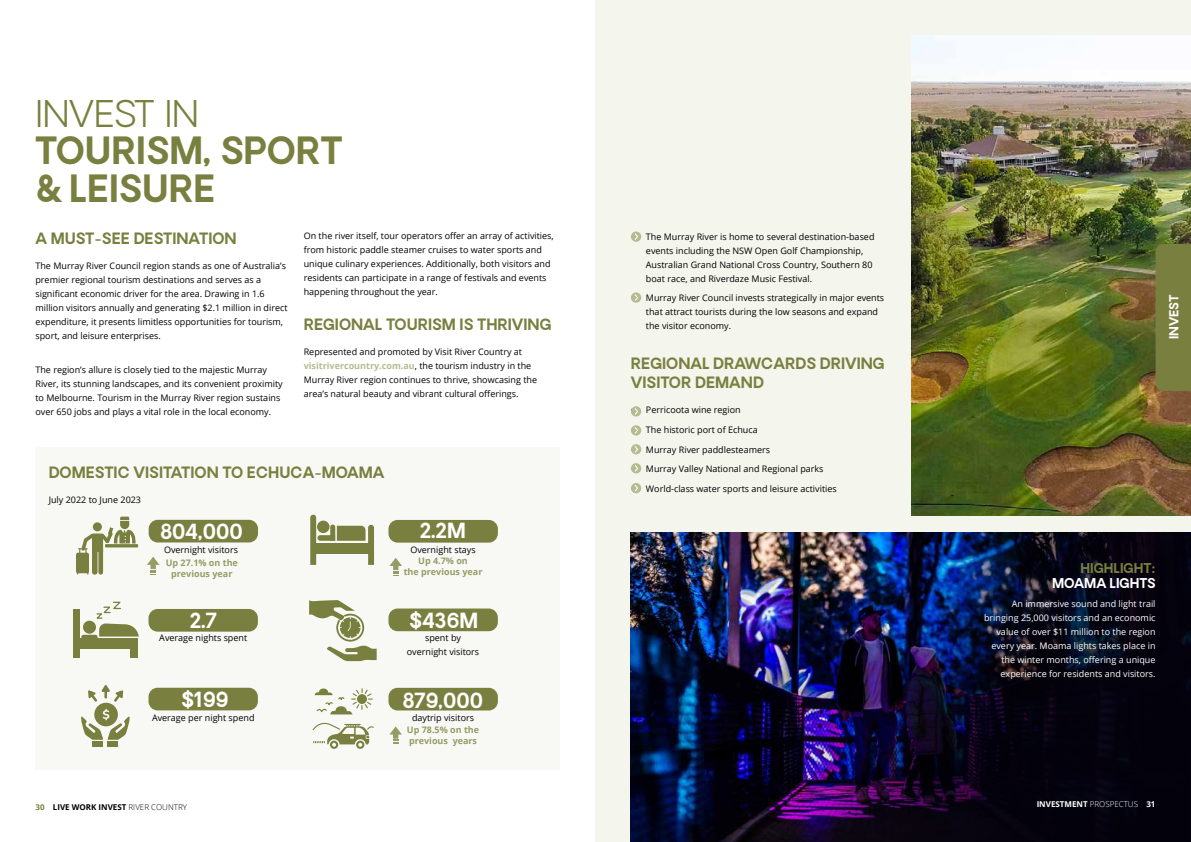
<style>
.page{position:relative;width:1191px;height:842px;background:#fff}
.page>*{position:absolute;margin:0;border:0;box-sizing:border-box;transform-origin:0 0}
.t1{font:700 36px/38px "Oakes Grotesk";color:#79803f}
.t2{font:300 36px "Oakes Grotesk";color:#79803f}
.t3{font:700 20px "Oakes Grotesk";color:#fff}
.t4{font:700 15px/19px "Oakes Grotesk";color:#79803f}
.t5{font:700 13px "Oakes Grotesk";color:#fff}
.t6{font:700 13px "Oakes Grotesk";color:#79803f}
.t7{font:700 12px "Oakes Grotesk";color:#fff}
.t8{font:9px/14px "Open Sans";color:#000}
.t9{font:9px/14px "Open Sans";color:#fff;text-align:right}
.t10{font:700 9px/11px "Open Sans";color:#969c65;text-align:center}
.t11{font:700 8px "Open Sans";color:#000}
.t12{font:700 8px "Open Sans";color:#fff}
.s1{font-weight:700;color:#b6ba91}
.s2{color:#79803f}
.s3{font-weight:300}
</style>
<div class="page">
<div style="left:35px;top:448px;width:525px;height:322px;background:#f8f9f5"></div>
<div style="left:76px;top:553px;width:13px;height:20px;background:#79803f;border-radius:2px"></div>
<svg style="left:77px;top:517px;width:59px;height:58px"></svg>
<hr style="left:105px;top:544px;width:33px;height:3px;background:#79803f">
<svg style="left:147px;top:557px;width:12px;height:18px"></svg>
<div style="left:73px;top:609px;width:7px;height:48px;background:#79803f"></div>
<div style="left:73px;top:638px;width:65px;height:10px;background:#79803f"></div>
<div style="left:130px;top:645px;width:8px;height:12px;background:#79803f"></div>
<div style="left:81px;top:635px;width:17px;height:12px;background:#79803f;border-radius:2px"></div>
<div style="left:83px;top:621px;width:13px;height:13px;background:#79803f;border-radius:50%"></div>
<svg style="left:94px;top:601px;width:45px;height:35px"></svg>
<div style="left:108px;top:741px;width:10px;height:5px;background:#79803f"></div>
<svg style="left:81px;top:685px;width:49px;height:55px"></svg>
<div style="left:93px;top:741px;width:10px;height:5px;background:#79803f"></div>
<svg style="left:310px;top:515px;width:64px;height:50px"></svg>
<svg style="left:309px;top:600px;width:68px;height:61px"></svg>
<svg style="left:312px;top:688px;width:62px;height:61px"></svg>
<svg style="left:389px;top:558px;width:13px;height:18px"></svg>
<svg style="left:389px;top:726px;width:13px;height:18px"></svg>
<div style="left:595px;top:0;width:596px;height:842px;background:#f4f5ed"></div>
<img style="left:631px;top:533px;width:560px;height:309px">
<img style="left:911px;top:35px;width:280px;height:481px">
<div style="left:1155px;top:244px;width:36px;height:147px;background:#79803f"></div>
<div style="left:631px;top:231px;width:10px;height:11px;background:#b6ba91;border-radius:50%"></div>
<svg style="left:633px;top:232px;width:6px;height:8px"></svg>
<div style="left:631px;top:292px;width:10px;height:11px;background:#b6ba91;border-radius:50%"></div>
<svg style="left:633px;top:293px;width:6px;height:8px"></svg>
<div style="left:631px;top:406px;width:10px;height:11px;background:#b6ba91;border-radius:50%"></div>
<svg style="left:633px;top:408px;width:6px;height:8px"></svg>
<div style="left:631px;top:425px;width:10px;height:10px;background:#b6ba91;border-radius:50%"></div>
<svg style="left:633px;top:427px;width:6px;height:8px"></svg>
<svg style="left:631px;top:444px;width:10px;height:10px"></svg>
<svg style="left:633px;top:445px;width:6px;height:9px"></svg>
<svg style="left:631px;top:463px;width:10px;height:10px"></svg>
<svg style="left:633px;top:464px;width:6px;height:8px"></svg>
<svg style="left:631px;top:483px;width:10px;height:10px"></svg>
<svg style="left:633px;top:484px;width:6px;height:8px"></svg>
<div style="left:149px;top:520px;width:109px;height:22px;background:#79803f;border-radius:9px"></div>
<div style="left:148px;top:609px;width:110px;height:23px;background:#79803f;border-radius:9px"></div>
<div style="left:148px;top:688px;width:110px;height:22px;background:#79803f;border-radius:9px"></div>
<div style="left:388px;top:688px;width:110px;height:22px;background:#79803f;border-radius:9px"></div>
<div style="left:388px;top:608px;width:110px;height:23px;background:#79803f;border-radius:9px"></div>
<div style="left:388px;top:520px;width:110px;height:23px;background:#79803f;border-radius:9px"></div>
<h1 class="t2" style="left:35px;top:91px;width:165px">INVEST IN</h1>
<h1 class="t1" style="left:35px;top:133px;width:309px">TOURISM, SPORT &amp; LEISURE</h1>
<h3 class="t4" style="left:35px;top:229px;width:203px">A MUST-SEE DESTINATION</h3>
<p class="t8" style="left:35px;top:259px;width:254px">The Murray River Council region stands as one of Australia’s premier regional tourism destinations and serves as a significant economic driver for the area. Drawing in 1.6 million visitors annually and generating $2.1 million in direct expenditure, it presents limitless opportunities for tourism, sport, and leisure enterprises.</p>
<p class="t8" style="left:35px;top:362px;width:249px">The region’s allure is closely tied to the majestic Murray River, its stunning landscapes, and its convenient proximity to Melbourne. Tourism in the Murray River region sustains over 650 jobs and plays a vital role in the local economy.</p>
<p class="t8" style="left:304px;top:229px;width:251px">On the river itself, tour operators offer an array of activities, from historic paddle steamer cruises to water sports and unique culinary experiences. Additionally, both visitors and residents can participate in a range of festivals and events happening throughout the year.</p>
<h3 class="t4" style="left:304px;top:315px;width:249px">REGIONAL TOURISM IS THRIVING</h3>
<p class="t8" style="left:304px;top:345px;width:235px">Represented and promoted by Visit River Country at <span class="s1">visitrivercountry.com.au</span>, the tourism industry in the Murray River region continues to thrive, showcasing the area’s natural beauty and vibrant cultural offerings.</p>
<h3 class="t4" style="left:49px;top:463px;width:337px">DOMESTIC VISITATION TO ECHUCA-MOAMA</h3>
<p class="t8" style="left:49px;top:492px;width:94px">July 2022 to June 2023</p>
<h2 class="t3" style="left:161px;top:518px;width:84px">804,000</h2>
<h2 class="t3" style="left:420px;top:517px;width:48px">2.2M</h2>
<p class="t8" style="left:164px;top:543px;width:75px">Overnight visitors</p>
<p class="t10" style="left:166px;top:557px;width:74px">Up 27.1% on the previous year</p>
<p class="t8" style="left:410px;top:543px;width:67px">Overnight stays</p>
<p class="t10" style="left:404px;top:555px;width:80px">Up 4.7% on<br>the previous year</p>
<h2 class="t3" style="left:190px;top:607px;width:29px">2.7</h2>
<h2 class="t3" style="left:409px;top:607px;width:71px">$436M</h2>
<p class="t8" style="left:159px;top:630px;width:89px">Average nights spent</p>
<p class="t8" style="left:407px;top:630px;width:74px;text-align:center">spent by overnight visitors</p>
<h2 class="t3" style="left:181px;top:686px;width:49px">$199</h2>
<h2 class="t3" style="left:403px;top:687px;width:82px">879,000</h2>
<p class="t8" style="left:152px;top:710px;width:104px">Average per night spend</p>
<p class="t11" style="left:35px;top:801px;width:153px"><span class="s2">30</span> LIVE WORK INVEST <span class="s3">RIVER COUNTRY</span></p>
<p class="t8" style="left:412px;top:710px;width:63px">daytrip visitors</p>
<p class="t10" style="left:407px;top:724px;width:74px;text-align:left">Up 78.5% on the previous years</p>
<p class="t8" style="left:646px;top:229px;width:230px">The Murray River is home to several destination-based events including the NSW Open Golf Championship, Australian Grand National Cross Country, Southern 80 boat race, and Riverdaze Music Festival.</p>
<p class="t8" style="left:646px;top:291px;width:240px">Murray River Council invests strategically in major events that attract tourists during the low seasons and expand the visitor economy.</p>
<h3 class="t4" style="left:631px;top:355px;width:255px">REGIONAL DRAWCARDS DRIVING<br>VISITOR DEMAND</h3>
<p class="t8" style="left:631px;top:403px;width:111px">• Perricoota wine region</p>
<p class="t8" style="left:631px;top:423px;width:128px">• The historic port of Echuca</p>
<p class="t8" style="left:631px;top:442px;width:141px">• Murray River paddlesteamers</p>
<p class="t8" style="left:631px;top:462px;width:194px">• Murray Valley National and Regional parks</p>
<p class="t8" style="left:631px;top:482px;width:207px">• World-class water sports and leisure activities</p>
<h3 class="t7" style="left:1166px;top:339px;width:46px;rotate:-90deg">INVEST</h3>
<h3 class="t6" style="left:1080px;top:559px;width:76px">HIGHLIGHT:</h3>
<h3 class="t5" style="left:1052px;top:574px;width:105px">MOAMA LIGHTS</h3>
<p class="t9" style="left:984px;top:597px;width:173px">An immersive sound and light trail bringing 25,000 visitors and an economic value of over $11 million to the region every year. Moama lights takes place in the winter months, offering a unique experience for residents and visitors.</p>
<p class="t12" style="left:1036px;top:798px;width:120px">INVESTMENT <span class="s3">PROSPECTUS</span> 31</p>
</div>
